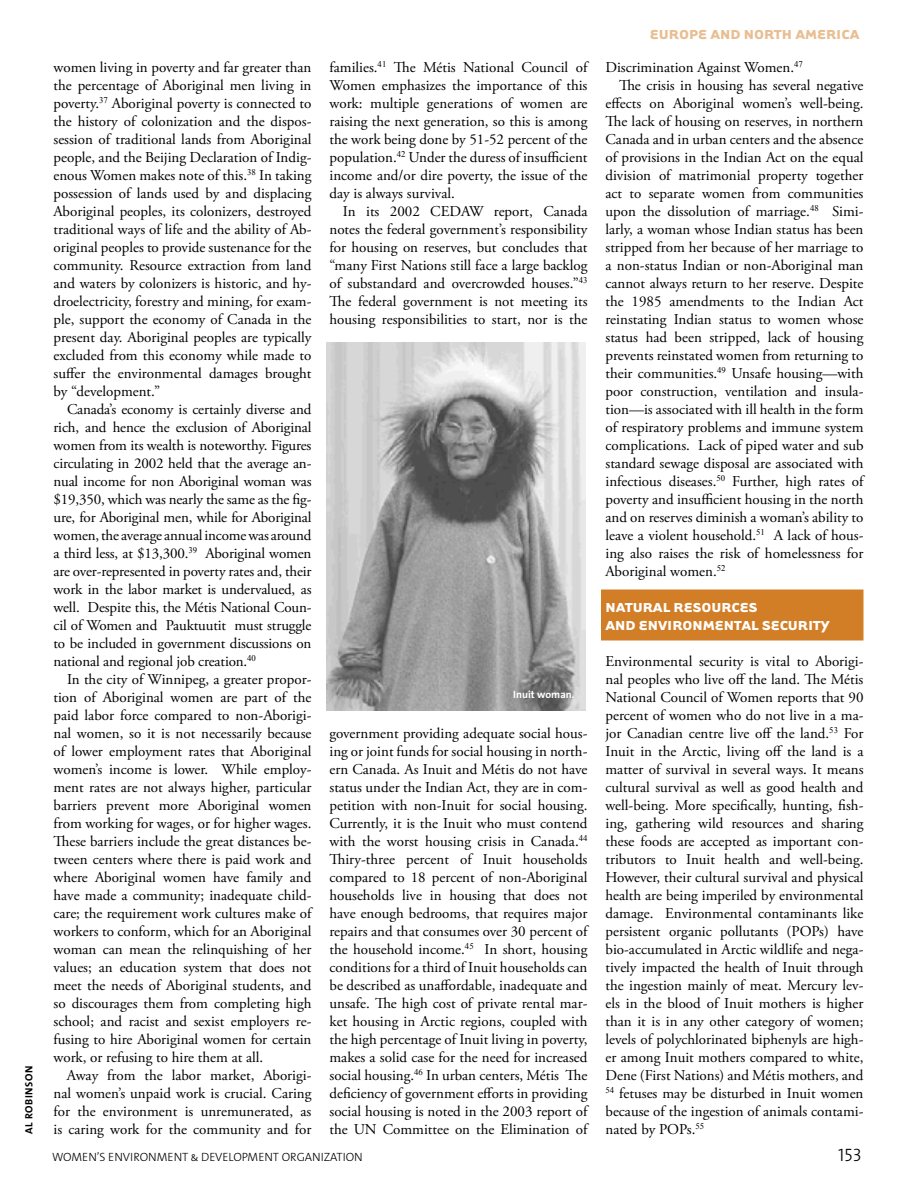
<style>
.page{position:relative;width:918px;height:1188px;background:#fff}
.page>*{position:absolute;margin:0;border:0;box-sizing:border-box;transform-origin:0 0}
.t1{font:18px "The Sans Light Caps";color:#000}
.t2{font:15px/18px "Adobe Garamond Pro";color:#000;text-align:justify}
.t3{font:700 15px/18px "Tarzana Wide";color:#fff}
.t4{font:700 15px "Tarzana Wide";color:#e8be92}
.t5{font:12px "The Sans Light Caps";color:#000}
.t6{font:700 10.5px "The Sans";color:#fff}
.t7{font:10.5px "The Sans Bold Caps";letter-spacing:.05em;color:#000}
</style>
<div class="page">
<div style="left:601px;top:590px;width:262px;height:50px;background:#d27e26"></div>
<img style="left:326px;top:343px;width:260px;height:368px">
<p class="t7" style="left:20px;top:1134px;width:70px;rotate:-90deg">AL ROBINSON</p>
<p class="t2" style="left:54px;top:59px;width:260px">women living in poverty and far greater than the percentage of Aboriginal men living in poverty.<sup>37</sup> Aboriginal poverty is connected to the history of colonization and the dispos&shy;session of traditional lands from Aboriginal people, and the Beijing Declaration of Indig&shy;enous Women makes note of this.<sup>38</sup> In taking possession of lands used by and displacing Aboriginal peoples, its colonizers, destroyed traditional ways of life and the ability of Ab&shy;original peoples to provide sustenance for the community. Resource extraction from land and waters by colonizers is historic, and hy&shy;droelectricity, forestry and mining, for exam&shy;ple, support the economy of Canada in the present day. Aboriginal peoples are typically excluded from this economy while made to suffer the environmental damages brought by “development.”</p>
<p class="t2" style="left:54px;top:401px;width:260px;text-indent:13px">Canada’s economy is certainly diverse and rich, and hence the exclusion of Aboriginal women from its wealth is noteworthy. Figures circulating in 2002 held that the average an&shy;nual income for non Aboriginal woman was $19,350, which was nearly the same as the fig&shy;ure, for Aboriginal men, while for Aboriginal women, the average annual income was around a third less, at $13,300.<sup>39</sup> Aboriginal women are over-represented in poverty rates and, their work in the labor market is undervalued, as well. Despite this, the Métis National Coun&shy;cil of Women and Pauktuutit must struggle to be included in government discussions on national and regional job creation.<sup>40</sup></p>
<p class="t2" style="left:54px;top:671px;width:260px;text-indent:13px">In the city of Winnipeg, a greater propor&shy;tion of Aboriginal women are part of the paid labor force compared to non-Aborigi&shy;nal women, so it is not necessarily because of lower employment rates that Aboriginal women’s income is lower. While employ&shy;ment rates are not always higher, particular barriers prevent more Aboriginal women from working for wages, or for higher wages.<br>These barriers include the great distances be&shy;tween centers where there is paid work and where Aboriginal women have family and have made a community; inadequate child&shy;care; the requirement work cultures make of workers to conform, which for an Aboriginal woman can mean the relinquishing of her values; an education system that does not meet the needs of Aboriginal students, and so discourages them from completing high school; and racist and sexist employers re&shy;fusing to hire Aboriginal women for certain work, or refusing to hire them at all.</p>
<p class="t2" style="left:54px;top:1067px;width:260px;text-indent:13px">Away from the labor market, Aborigi&shy;nal women’s unpaid work is crucial. Caring for the environment is unremunerated, as is caring work for the community and for</p>
<p class="t2" style="left:329px;top:59px;width:260px">families.<sup>41</sup> The Métis National Council of Women emphasizes the importance of this work: multiple generations of women are raising the next generation, so this is among the work being done by 51-52 percent of the population.<sup>42</sup> Under the duress of insufficient income and/or dire poverty, the issue of the day is always survival.</p>
<p class="t2" style="left:330px;top:203px;width:260px;text-indent:13px">In its 2002 CEDAW report, Canada notes the federal government’s responsibility for housing on reserves, but concludes that “many First Nations still face a large backlog of substandard and overcrowded houses.”<sup>43<br></sup>The federal government is not meeting its housing responsibilities to start, nor is the</p>
<p class="t6" style="left:513px;top:686px;width:63px">Inuit woman.</p>
<p class="t2" style="left:329px;top:725px;width:260px">government providing adequate social hous&shy;ing or joint funds for social housing in north&shy;ern Canada. As Inuit and Métis do not have status under the Indian Act, they are in com&shy;petition with non-Inuit for social housing.<br>Currently, it is the Inuit who must contend with the worst housing crisis in Canada.<sup>44<br></sup>Thiry-three percent of Inuit households compared to 18 percent of non-Aboriginal households live in housing that does not have enough bedrooms, that requires major repairs and that consumes over 30 percent of the household income.<sup>45</sup> In short, housing conditions for a third of Inuit households can be described as unaffordable, inadequate and unsafe. The high cost of private rental mar&shy;ket housing in Arctic regions, coupled with the high percentage of Inuit living in poverty, makes a solid case for the need for increased social housing.<sup>46</sup> In urban centers, Métis The deficiency of government efforts in providing social housing is noted in the 2003 report of the UN Committee on the Elimination of</p>
<p class="t4" style="left:650px;top:25px;width:211px">EUROPE AND NORTH AMERICA</p>
<p class="t2" style="left:605px;top:59px;width:199px">Discrimination Against Women.<sup>47</sup></p>
<p class="t2" style="left:619px;top:77px;width:246px">The crisis in housing has several negative</p>
<p class="t2" style="left:606px;top:95px;width:259px">effects on Aboriginal women’s well-being.</p>
<p class="t2" style="left:606px;top:113px;width:260px">The lack of housing on reserves, in northern</p>
<p class="t2" style="left:606px;top:131px;width:259px">Canada and in urban centers and the absence</p>
<p class="t2" style="left:606px;top:149px;width:259px">of provisions in the Indian Act on the equal</p>
<p class="t2" style="left:606px;top:167px;width:259px">division of matrimonial property together</p>
<p class="t2" style="left:606px;top:185px;width:259px">act to separate women from communities</p>
<p class="t2" style="left:606px;top:203px;width:259px">upon the dissolution of marriage.<sup>48</sup> Simi-</p>
<p class="t2" style="left:606px;top:221px;width:259px">larly, a woman whose Indian status has been</p>
<p class="t2" style="left:606px;top:239px;width:259px">stripped from her because of her marriage to</p>
<p class="t2" style="left:606px;top:257px;width:260px">a non-status Indian or non-Aboriginal man</p>
<p class="t2" style="left:606px;top:275px;width:260px">cannot always return to her reserve. Despite</p>
<p class="t2" style="left:606px;top:293px;width:260px">the 1985 amendments to the Indian Act</p>
<p class="t2" style="left:606px;top:311px;width:259px">reinstating Indian status to women whose</p>
<p class="t2" style="left:606px;top:329px;width:259px">status had been stripped, lack of housing</p>
<p class="t2" style="left:606px;top:347px;width:260px">prevents reinstated women from returning to</p>
<p class="t2" style="left:606px;top:365px;width:259px">their communities.<sup>49</sup> Unsafe housing—with</p>
<p class="t2" style="left:605px;top:383px;width:260px">poor construction, ventilation and insula-</p>
<p class="t2" style="left:606px;top:401px;width:260px">tion—is associated with ill health in the form</p>
<p class="t2" style="left:606px;top:419px;width:260px">of respiratory problems and immune system</p>
<p class="t2" style="left:606px;top:437px;width:260px">complications. Lack of piped water and sub</p>
<p class="t2" style="left:606px;top:455px;width:260px">standard sewage disposal are associated with</p>
<p class="t2" style="left:606px;top:473px;width:259px">infectious diseases.<sup>50</sup> Further, high rates of</p>
<p class="t2" style="left:605px;top:491px;width:260px">poverty and insufficient housing in the north</p>
<p class="t2" style="left:605px;top:509px;width:259px">and on reserves diminish a woman’s ability to</p>
<p class="t2" style="left:605px;top:527px;width:260px">leave a violent household.<sup>51</sup> A lack of hous-</p>
<p class="t2" style="left:606px;top:545px;width:259px">ing also raises the risk of homelessness for</p>
<p class="t2" style="left:606px;top:563px;width:122px">Aboriginal women.<sup>52</sup></p>
<p class="t3" style="left:605px;top:598px;width:226px">NATURAL RESOURCES<br>AND ENVIRONMENTAL SECURITY</p>
<p class="t2" style="left:605px;top:653px;width:260px">Environmental security is vital to Aborigi&shy;nal peoples who live off the land. The Métis National Council of Women reports that 90 percent of women who do not live in a ma&shy;jor Canadian centre live off the land.<sup>53</sup> For Inuit in the Arctic, living off the land is a matter of survival in several ways. It means cultural survival as well as good health and well-being. More specifically, hunting, fish&shy;ing, gathering wild resources and sharing these foods are accepted as important con&shy;tributors to Inuit health and well-being.<br>However, their cultural survival and physical health are being imperiled by environmental damage. Environmental contaminants like persistent organic pollutants (POPs) have bio-accumulated in Arctic wildlife and nega&shy;tively impacted the health of Inuit through the ingestion mainly of meat. Mercury lev&shy;els in the blood of Inuit mothers is higher than it is in any other category of women; levels of polychlorinated biphenyls are high&shy;er among Inuit mothers compared to white, Dene (First Nations) and Métis mothers, and <sup>54</sup> fetuses may be disturbed in Inuit women because of the ingestion of animals contami&shy;nated by POPs.<sup>55</sup></p>
<p class="t5" style="left:52px;top:1147px;width:312px">WOMEN’S ENVIRONMENT &amp; DEVELOPMENT ORGANIZATION</p>
<p class="t1" style="left:838px;top:1140px;width:25px">153</p>
</div>
